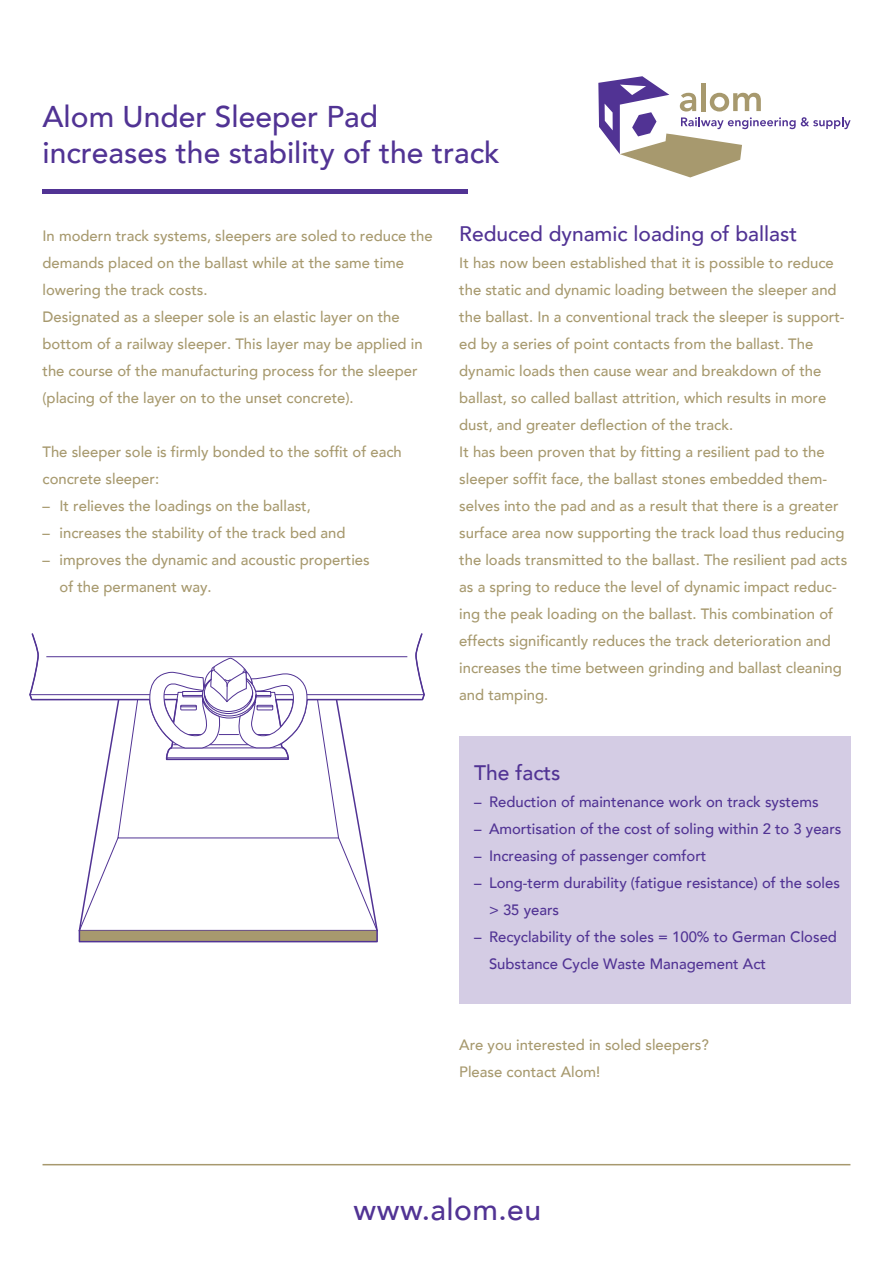
<style>
.page{position:relative;width:893px;height:1263px;background:#fff}
.page>*{position:absolute;margin:0;border:0;box-sizing:border-box;transform-origin:0 0}
.t1{font:500 30px/36px "Avenir";color:#513394}
.t2{font:500 21px "Avenir";color:#513394}
.t3{font:500 15px/27px "Avenir";color:#a7996e}
.t4{font:500 15px/27px "Avenir";color:#513394}
</style>
<div class="page">
<div style="left:459px;top:736px;width:392px;height:268px;background:#d4cce4"></div>
<svg style="left:598px;top:76px;width:253px;height:101px"></svg>
<hr style="left:43px;top:190px;width:425px;height:4px;background:#513394">
<div style="left:79px;top:930px;width:299px;height:12px;background:#a7996e;border:2px solid #513394"></div>
<svg style="left:29px;top:633px;width:396px;height:299px"></svg>
<hr style="left:43px;top:1164px;width:807px;height:1px;background:#a7996e">
<h1 class="t1" style="left:43px;top:97px;width:459px">Alom Under Sleeper Pad increases the stability of the track</h1>
<p class="t3" style="left:43px;top:222px;width:392px">In modern track systems, sleepers are soled to reduce the demands placed on the ballast while at the same time lowering the track costs.<br>Designated as a sleeper sole is an elastic layer on the bottom of a railway sleeper. This layer may be applied in the course of the manufacturing process for the sleeper (placing of the layer on to the unset concrete).</p>
<p class="t3" style="left:43px;top:438px;width:361px">The sleeper sole is firmly bonded to the soffit of each concrete sleeper:</p>
<p class="t3" style="left:43px;top:492px;width:270px">– It relieves the loadings on the ballast,</p>
<p class="t3" style="left:43px;top:519px;width:305px">– increases the stability of the track bed and</p>
<p class="t3" style="left:60px;top:546px;width:312px;text-indent:-17px">– improves the dynamic and acoustic properties of the permanent way.</p>
<h2 class="t2" style="left:459px;top:216px;width:340px">Reduced dynamic loading of ballast</h2>
<p class="t3" style="left:459px;top:249px;width:390px">It has now been established that it is possible to reduce the static and dynamic loading between the sleeper and the ballast. In a conventional track the sleeper is support&shy;ed by a series of point contacts from the ballast. The dynamic loads then cause wear and breakdown of the ballast, so called ballast attrition, which results in more dust, and greater deflection of the track.<br>It has been proven that by fitting a resilient pad to the sleeper soffit face, the ballast stones embedded them&shy;selves into the pad and as a result that there is a greater surface area now supporting the track load thus reducing the loads transmitted to the ballast. The resilient pad acts as a spring to reduce the level of dynamic impact reduc&shy;ing the peak loading on the ballast. This combination of effects significantly reduces the track deterioration and increases the time between grinding and ballast cleaning and tamping.</p>
<h2 class="t2" style="left:474px;top:754px;width:88px">The facts</h2>
<p class="t4" style="left:474px;top:787px;width:346px">– Reduction of maintenance work on track systems</p>
<p class="t4" style="left:474px;top:814px;width:369px">– Amortisation of the cost of soling within 2 to 3 years</p>
<p class="t4" style="left:474px;top:841px;width:234px">– Increasing of passenger comfort</p>
<p class="t4" style="left:489px;top:868px;width:352px;text-indent:-15px">– Long-term durability (fatigue resistance) of the soles &gt; 35 years</p>
<p class="t4" style="left:489px;top:922px;width:349px;text-indent:-15px">– Recyclability of the soles = 100% to German Closed<br>Substance Cycle Waste Management Act</p>
<p class="t3" style="left:459px;top:1030px;width:251px">Are you interested in soled sleepers?<br>Please contact Alom!</p>
<h1 class="t1" style="left:354px;top:1190px;width:189px">www.alom.eu</h1>
</div>
